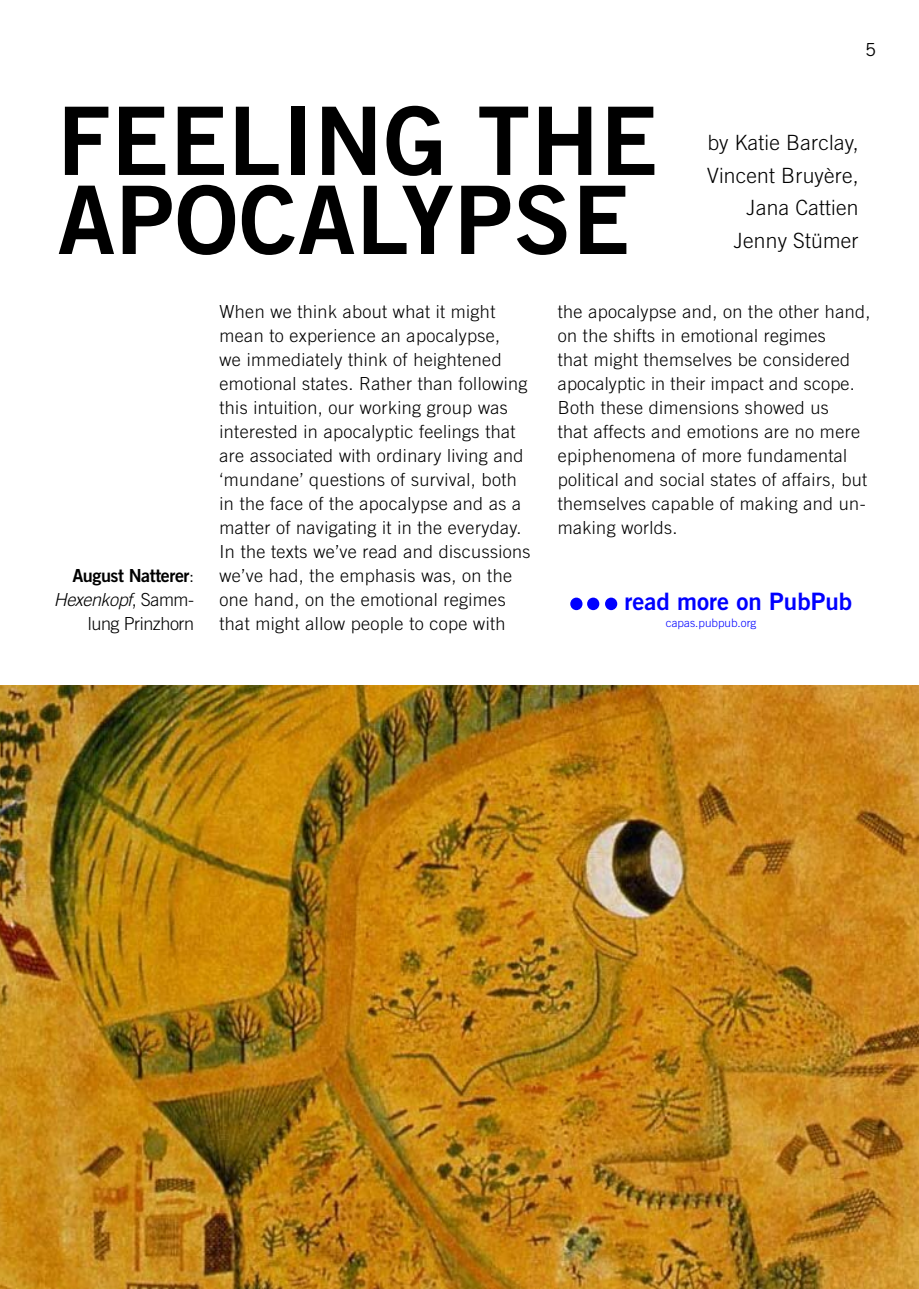
<style>
.page{position:relative;width:919px;height:1289px;background:#fff}
.page>*{position:absolute;margin:0;border:0;box-sizing:border-box;transform-origin:0 0}
.t1{font:94.5px/79.1px "Trade Gothic LT Std Bd 2";letter-spacing:.01em;color:#000}
.t2{font:24px "Trade Gothic LT Std Bd 2";color:#00f}
.t3{font:300 21px/32.5px "Trade Gothic LT Std";letter-spacing:.01em;color:#000;text-align:right}
.t4{font:300 18px/24px "Trade Gothic LT Std";letter-spacing:.02em;color:#000}
.t5{font:300 18px/24px "Trade Gothic LT Std";letter-spacing:-.025em;color:#000;text-align:right}
.t6{font:18px "Trade Gothic LT Std Bd 2";letter-spacing:-.025em;color:#000}
.t7{font:18px "Trade Gothic LT Std";color:#000}
.t8{font:300 11.7px "Trade Gothic LT Std";letter-spacing:.005em;color:#00f}
.s1{font-family:"Trade Gothic LT Std";font-weight:300}
.s2{font-style:italic}
</style>
<div class="page">
<img style="left:0;top:685px;width:918px;height:603px">
<div style="left:570px;top:597px;width:12px;height:13px;background:#00f;border-radius:50%"></div>
<div style="left:587px;top:597px;width:12px;height:13px;background:#00f;border-radius:50%"></div>
<div style="left:605px;top:597px;width:12px;height:13px;background:#00f;border-radius:50%"></div>
<h1 class="t1" style="left:57px;top:100px;width:602px">FEELING THE<br>APOCALYPSE</h1>
<p class="t7" style="left:864px;top:39px;width:12px">5</p>
<p class="t3" style="left:707px;top:126px;width:153px">by Katie Barclay,<br>Vincent Bruyère,<br>Jana Cattien<br>Jenny Stümer</p>
<p class="t6" style="left:72px;top:564px;width:123px">August Natterer<span class="s1">:</span></p>
<p class="t5" style="left:54px;top:587px;width:142px"><span class="s2">Hexenkopf</span>, Samm&shy;lung Prinzhorn</p>
<p class="t4" style="left:219px;top:299px;width:312px">When we think about what it might mean to experience an apocalypse,<br>we immediately think of heightened emotional states. Rather than following this intuition, our working group was interested in apocalyptic feelings that are associated with ordinary living and ‘mundane’ questions of survival, both in the face of the apocalypse and as a matter of navigating it in the everyday.<br>In the texts we’ve read and discussions we’ve had, the emphasis was, on the one hand, on the emotional regimes that might allow people to cope with</p>
<p class="t4" style="left:558px;top:299px;width:314px">the apocalypse and, on the other hand, on the shifts in emotional regimes<br>that might themselves be considered apocalyptic in their impact and scope.<br>Both these dimensions showed us<br>that affects and emotions are no mere epiphenomena of more fundamental political and social states of affairs, but themselves capable of making and un&shy;making worlds.</p>
<h2 class="t2" style="left:624px;top:586px;width:229px">read more on PubPub</h2>
<p class="t8" style="left:665px;top:615px;width:92px">capas.pubpub.org</p>
</div>
